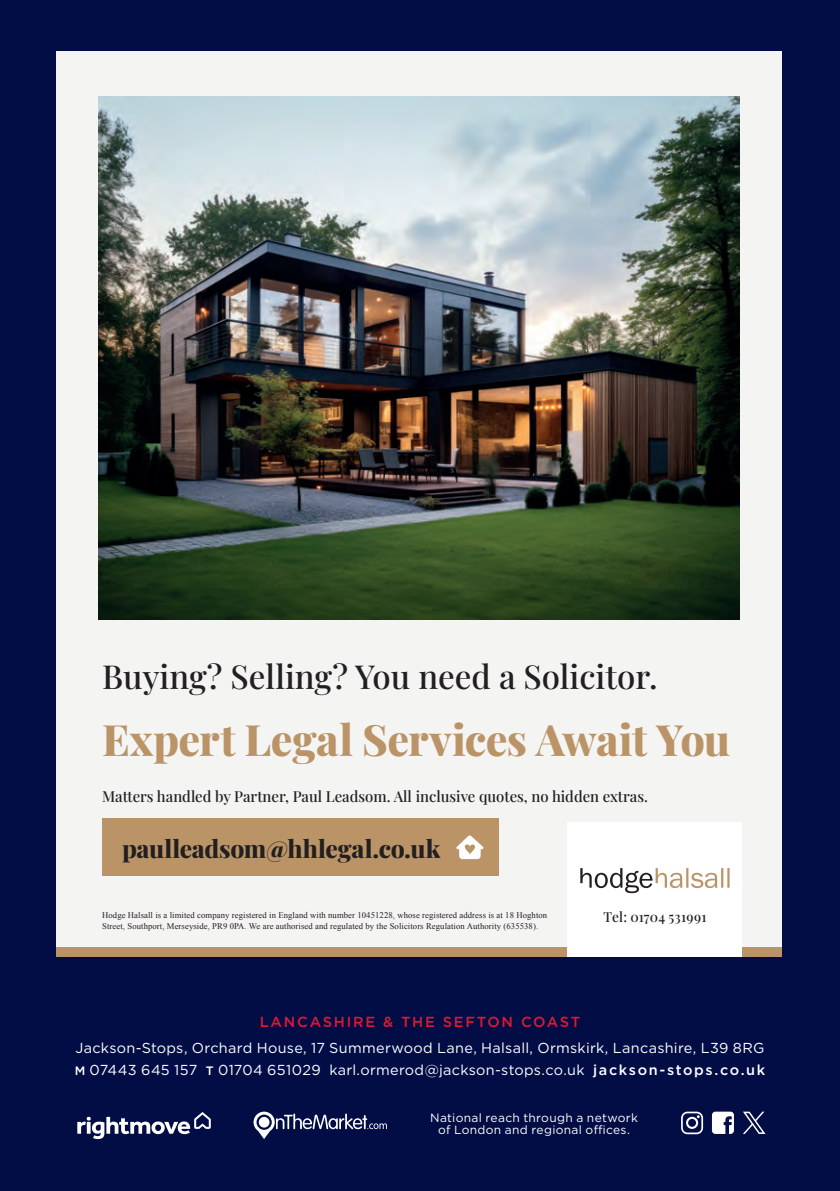
<style>
.page{position:relative;width:840px;height:1191px;background:#fff}
.page>*{position:absolute;margin:0;border:0;box-sizing:border-box;transform-origin:0 0}
.t1{font:800 43.2px "Playfair Display";letter-spacing:-.015em;color:#ba9466}
.t2{font:500 33px "Playfair Display";color:#231f20}
.t3{font:800 24.6px "Playfair Display";letter-spacing:-.005em;color:#231f20}
.t4{font:500 15.2px "Playfair Display";color:#231f20}
.t5{font:500 14.6px "Gotham";letter-spacing:.12em;color:#dc1a32}
.t6{font:14.4px/22.2px "Gotham";letter-spacing:.02em;color:#fff}
.t7{font:500 13.8px "Playfair Display";letter-spacing:.015em;color:#231f20}
.t8{font:12px/12px "Gotham";letter-spacing:.025em;color:#fff;text-align:center}
.t9{font:8.6px/11.6px "Times New Roman";letter-spacing:.01em;color:#231f20}
.s1{font-weight:500;font-size:12.2px}
.s2{font-weight:500}
</style>
<div class="page">
<div style="left:0;top:0;width:839px;height:1191px;background:#020d45"></div>
<div style="left:57px;top:51px;width:724px;height:906px;background:#f4f4f3"></div>
<div style="left:102px;top:818px;width:396px;height:58px;background:#ba9466"></div>
<div style="left:57px;top:947px;width:724px;height:10px;background:#ba9466"></div>
<div style="left:711px;top:1111px;width:22px;height:23px;background:#fff;border-radius:3px"></div>
<svg style="left:723px;top:1116px;width:8px;height:18px"></svg>
<svg style="left:681px;top:1111px;width:21px;height:23px"></svg>
<svg style="left:743px;top:1111px;width:22px;height:23px"></svg>
<svg style="left:77px;top:1112px;width:134px;height:27px"></svg>
<svg style="left:253px;top:1111px;width:134px;height:28px"></svg>
<div style="left:259px;top:1116px;width:10px;height:11px;background:#fff;border-radius:50%"></div>
<svg style="left:456px;top:835px;width:27px;height:24px"></svg>
<div style="left:567px;top:822px;width:175px;height:135px;background:#fff"></div>
<img style="left:99px;top:96px;width:640px;height:523px">
<svg style="left:580px;top:868px;width:149px;height:25px"></svg>
<p class="t2" style="left:102px;top:650px;width:556px">Buying? Selling? You need a Solicitor.</p>
<p class="t1" style="left:102px;top:705px;width:629px">Expert Legal Services Await You</p>
<p class="t4" style="left:102px;top:784px;width:547px">Matters handled by Partner, Paul Leadsom. All inclusive quotes, no hidden extras.</p>
<p class="t3" style="left:122px;top:829px;width:320px">paulleadsom@hhlegal.co.uk</p>
<p class="t9" style="left:102px;top:909px;width:446px">Hodge Halsall is a limited company registered in England with number 10451228, whose registered address is at 18 Hoghton<br>Street, Southport, Merseyside, PR9 0PA. We are authorised and regulated by the Solicitors Regulation Authority (635538).</p>
<p class="t7" style="left:603px;top:906px;width:104px">Tel: 01704 531991</p>
<p class="t5" style="left:260px;top:1012px;width:322px">LANCASHIRE &amp; THE SEFTON COAST</p>
<p class="t6" style="left:75px;top:1036px;width:691px">Jackson-Stops, Orchard House, 17 Summerwood Lane, Halsall, Ormskirk, Lancashire, L39 8RG<br><span class="s1">M</span> 07443 645 157 <span class="s1">T</span> 01704 651029 karl.ormerod@jackson-stops.co.uk <span class="s2">jackson-stops.co.uk</span></p>
<p class="t8" style="left:430px;top:1111px;width:209px">National reach through a network of London and regional offices.</p>
</div>
